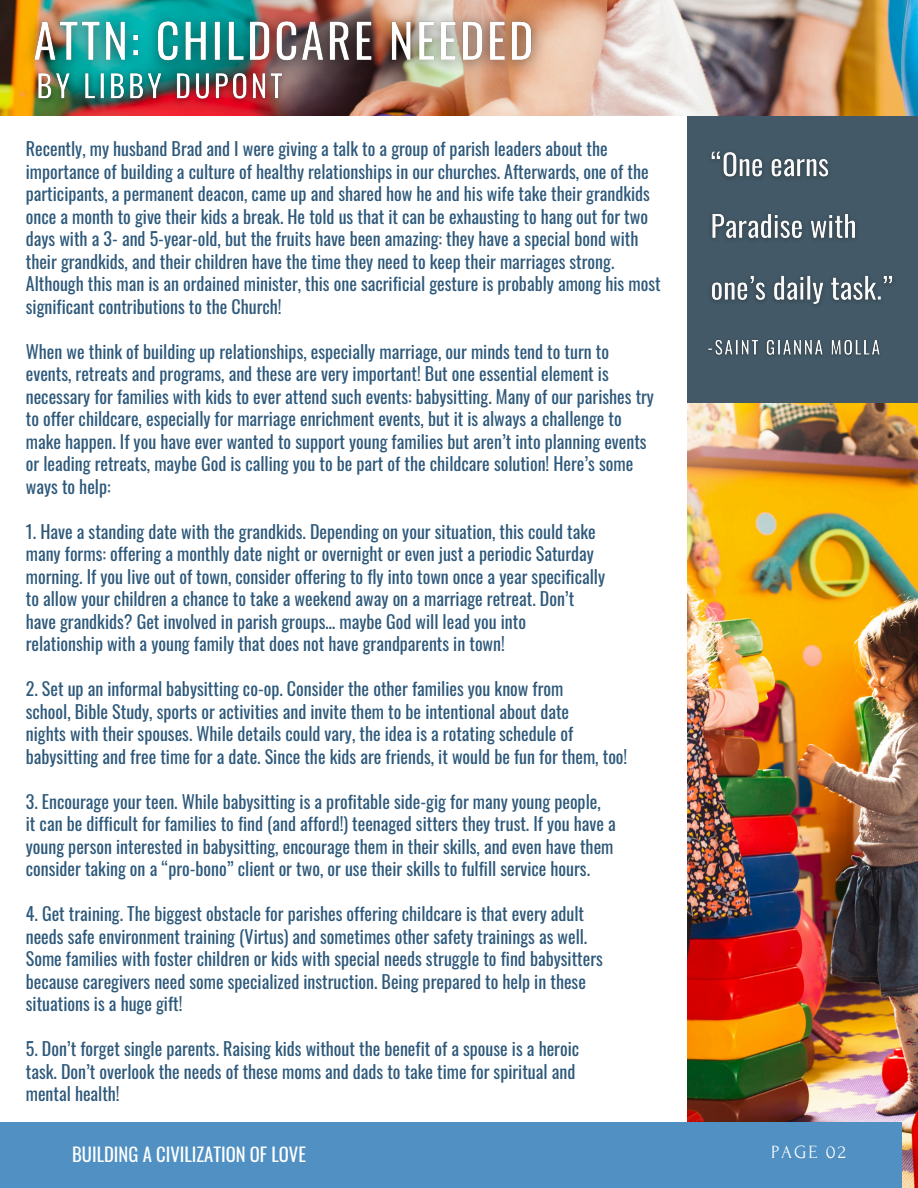
<style>
.page{position:relative;width:918px;height:1188px;background:#fff}
.page>*{position:absolute;margin:0;border:0;box-sizing:border-box;transform-origin:0 0}
.t1{font:18.75px "Forum";letter-spacing:.1em;color:#fff}
.t2{font:18.6px "Oswald";color:#fff}
.t3{font:18px/22.5px "Oswald";color:#2e597b}
</style>
<div class="page">
<img style="left:687px;top:403px;width:231px;height:785px">
<div style="left:0;top:1122px;width:901px;height:66px;background:#5090c2"></div>
<div style="left:687px;top:104px;width:231px;height:299px;background:#435967"></div>
<img style="left:0;top:0;width:918px;height:116px">
<img style="left:711px;top:151px;width:182px;height:154px">
<img style="left:708px;top:339px;width:172px;height:17px">
<img style="left:13px;top:2px;width:540px;height:83px">
<img style="left:27px;top:62px;width:267px;height:50px">
<h5 class="t3" style="left:26px;top:137px;width:636px">Recently, my husband Brad and I were giving a talk to a group of parish leaders about the importance of building a culture of healthy relationships in our churches. Afterwards, one of the participants, a permanent deacon, came up and shared how he and his wife take their grandkids once a month to give their kids a break. He told us that it can be exhausting to hang out for two days with a 3- and 5-year-old, but the fruits have been amazing: they have a special bond with their grandkids, and their children have the time they need to keep their marriages strong.<br>Although this man is an ordained minister, this one sacrificial gesture is probably among his most significant contributions to the Church!</h5>
<h5 class="t3" style="left:26px;top:339px;width:630px">When we think of building up relationships, especially marriage, our minds tend to turn to events, retreats and programs, and these are very important! But one essential element is necessary for families with kids to ever attend such events: babysitting. Many of our parishes try to offer childcare, especially for marriage enrichment events, but it is always a challenge to make happen. If you have ever wanted to support young families but aren’t into planning events or leading retreats, maybe God is calling you to be part of the childcare solution! Here’s some ways to help:</h5>
<h5 class="t3" style="left:26px;top:519px;width:581px">1. Have a standing date with the grandkids. Depending on your situation, this could take many forms: offering a monthly date night or overnight or even just a periodic Saturday morning. If you live out of town, consider offering to fly into town once a year specifically to allow your children a chance to take a weekend away on a marriage retreat. Don’t have grandkids? Get involved in parish groups… maybe God will lead you into relationship with a young family that does not have grandparents in town!</h5>
<h5 class="t3" style="left:26px;top:677px;width:603px">2. Set up an informal babysitting co-op. Consider the other families you know from<br>school, Bible Study, sports or activities and invite them to be intentional about date<br>nights with their spouses. While details could vary, the idea is a rotating schedule of babysitting and free time for a date. Since the kids are friends, it would be fun for them, too!</h5>
<h5 class="t3" style="left:26px;top:789px;width:592px">3. Encourage your teen. While babysitting is a profitable side-gig for many young people,<br>it can be difficult for families to find (and afford!) teenaged sitters they trust. If you have a young person interested in babysitting, encourage them in their skills, and even have them consider taking on a “pro-bono” client or two, or use their skills to fulfill service hours.</h5>
<h4 class="t3" style="left:26px;top:902px;width:579px">4. Get training. The biggest obstacle for parishes offering childcare is that every adult needs safe environment training (Virtus) and sometimes other safety trainings as well.<br>Some families with foster children or kids with special needs struggle to find babysitters because caregivers need some specialized instruction. Being prepared to help in these situations is a huge gift!</h4>
<h4 class="t3" style="left:26px;top:1037px;width:555px">5. Don’t forget single parents. Raising kids without the benefit of a spouse is a heroic task. Don’t overlook the needs of these moms and dads to take time for spiritual and mental health!</h4>
<h5 class="t2" style="left:72px;top:1140px;width:235px">BUILDING A CIVILIZATION OF LOVE</h5>
<h5 class="t1" style="left:771px;top:1142px;width:76px">PAGE 02</h5>
</div>
